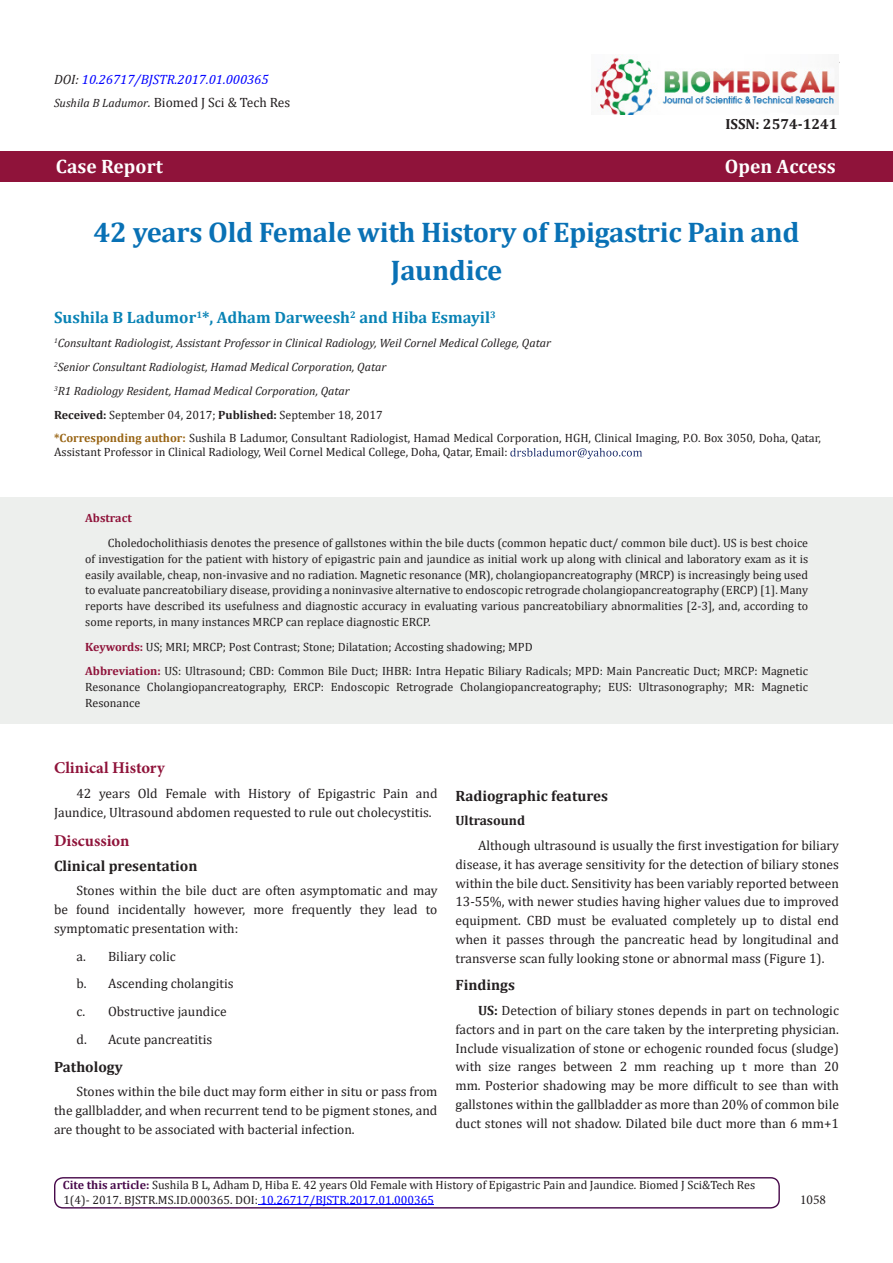
<style>
.page{position:relative;width:893px;height:1263px;background:#fff}
.page>*{position:absolute;margin:0;border:0;box-sizing:border-box;transform-origin:0 0}
.t1{font:700 28.5px/37.5px "Cambria";letter-spacing:-.01em;color:#0971b5;text-align:center}
.t2{font:700 19.5px "Cambria";color:#fff}
.t3{font:700 16.5px "Cambria";color:#0983b5}
.t4{font:700 16.5px "Minion Pro";color:#8f133a}
.t5{font:700 15px "Cambria";color:#231f20}
.t6{font:700 14.7px "Cambria";color:#231f20}
.t7{font:13.5px/18.8px "Cambria";color:#231f20;text-align:justify}
.t8{font:italic 13.5px "Cambria";color:#00f}
.t9{font:700 13.5px "Cambria";color:#231f20}
.t10{font:13.5px "Minion Pro";color:#231f20}
.t11{font:12px/15.8px "Cambria";color:#231f20;text-align:justify}
.t12{font:italic 12px "Cambria";color:#231f20}
.t13{font:700 12px "Cambria";color:#8f133a}
.s1{color:#231f20}
.s2{font-style:italic;font-size:12px}
.s3{font-style:italic}
.s4{font-weight:700}
.s5{font-weight:700;color:#996515}
.s6{font-weight:700;color:#8f133a}
.s7{font-weight:700;color:#480a4b}
.s8{color:#00f}
</style>
<div class="page">
<div style="left:0;top:152px;width:893px;height:30px;background:#8f133a"></div>
<svg style="left:510px;top:448px;width:132px;height:11px"></svg>
<img style="left:594px;top:54px;width:244px;height:60px">
<hr style="left:258px;top:1204px;width:176px;height:1px;background:#00f">
<div style="left:54px;top:1177px;width:726px;height:31px;border:1px solid #480a4b;border-radius:8px"></div>
<div style="left:0;top:497px;width:893px;height:227px;background:#edefed"></div>
<p class="t8" style="left:54px;top:70px;width:216px"><span class="s1">DOI:</span> 10.26717/BJSTR.2017.01.000365</p>
<p class="t7" style="left:54px;top:93px;width:238px"><span class="s2">Sushila B Ladumor</span><span class="s3">.</span> Biomed J Sci &amp; Tech Res</p>
<p class="t6" style="left:725px;top:114px;width:114px">ISSN: 2574-1241</p>
<p class="t2" style="left:56px;top:152px;width:108px">Case Report</p>
<p class="t2" style="left:725px;top:152px;width:112px">Open Access</p>
<p class="t1" style="left:94px;top:213px;width:707px">42 years Old Female with History of Epigastric Pain and<br>Jaundice</p>
<p class="t3" style="left:54px;top:306px;width:443px">Sushila B Ladumor<sup>1</sup>*, Adham Darweesh<sup>2</sup> and Hiba Esmayil<sup>3</sup></p>
<p class="t12" style="left:54px;top:335px;width:498px"><sup>1</sup>Consultant Radiologist, Assistant Professor in Clinical Radiology, Weil Cornel Medical College, Qatar</p>
<p class="t12" style="left:54px;top:359px;width:334px"><sup>2</sup>Senior Consultant Radiologist, Hamad Medical Corporation, Qatar</p>
<p class="t12" style="left:54px;top:383px;width:297px"><sup>3</sup>R1 Radiology Resident, Hamad Medical Corporation, Qatar</p>
<p class="t11" style="left:54px;top:407px;width:330px"><span class="s4">Received:</span> September 04, 2017; <span class="s4">Published:</span> September 18, 2017</p>
<p class="t11" style="left:54px;top:431px;width:768px;line-height:14.4px"><span class="s5">*Corresponding author:</span> Sushila B Ladumor, Consultant Radiologist, Hamad Medical Corporation, HGH, Clinical Imaging, P.O. Box 3050, Doha, Qatar,<br>Assistant Professor in Clinical Radiology, Weil Cornel Medical College, Doha, Qatar, Email:</p>
<p class="t13" style="left:85px;top:510px;width:48px">Abstract</p>
<p class="t11" style="left:85px;top:535px;width:724px;text-indent:23px">Choledocholithiasis denotes the presence of gallstones within the bile ducts (common hepatic duct/ common bile duct). US is best choice of investigation for the patient with history of epigastric pain and jaundice as initial work up along with clinical and laboratory exam as it is easily available, cheap, non-invasive and no radiation. Magnetic resonance (MR), cholangiopancreatography (MRCP) is increasingly being used to evaluate pancreatobiliary disease, providing a noninvasive alternative to endoscopic retrograde cholangiopancreatography (ERCP) [1]. Many reports have described its usefulness and diagnostic accuracy in evaluating various pancreatobiliary abnormalities [2-3], and, according to some reports, in many instances MRCP can replace diagnostic ERCP.</p>
<p class="t11" style="left:85px;top:639px;width:449px"><span class="s6">Keywords:</span> US; MRI; MRCP; Post Contrast; Stone; Dilatation; Accosting shadowing; MPD</p>
<p class="t11" style="left:85px;top:663px;width:724px"><span class="s6">Abbreviation:</span> US: Ultrasound; CBD: Common Bile Duct; IHBR: Intra Hepatic Biliary Radicals; MPD: Main Pancreatic Duct; MRCP: Magnetic Resonance Cholangiopancreatography, ERCP: Endoscopic Retrograde Cholangiopancreatography; EUS: Ultrasonography; MR: Magnetic Resonance</p>
<p class="t4" style="left:54px;top:756px;width:112px">Clinical History</p>
<p class="t7" style="left:54px;top:784px;width:385px;text-indent:22px">42 years Old Female with History of Epigastric Pain and<br>Jaundice, Ultrasound abdomen requested to rule out cholecystitis.</p>
<p class="t4" style="left:54px;top:829px;width:77px">Discussion</p>
<p class="t5" style="left:54px;top:855px;width:145px">Clinical presentation</p>
<p class="t7" style="left:54px;top:881px;width:385px;text-indent:22px">Stones within the bile duct are often asymptomatic and may be found incidentally however, more frequently they lead to symptomatic presentation with:</p>
<p class="t7" style="left:76px;top:947px;width:101px">a. Biliary colic</p>
<p class="t7" style="left:76px;top:974px;width:159px">b. Ascending cholangitis</p>
<p class="t7" style="left:76px;top:1002px;width:152px">c. Obstructive jaundice</p>
<p class="t7" style="left:76px;top:1030px;width:137px">d. Acute pancreatitis</p>
<p class="t5" style="left:54px;top:1056px;width:70px">Pathology</p>
<p class="t7" style="left:54px;top:1082px;width:385px;text-indent:22px">Stones within the bile duct may form either in situ or pass from the gallbladder, and when recurrent tend to be pigment stones, and are thought to be associated with bacterial infection.</p>
<p class="t5" style="left:455px;top:785px;width:154px">Radiographic features</p>
<p class="t9" style="left:455px;top:811px;width:71px">Ultrasound</p>
<p class="t7" style="left:455px;top:836px;width:385px;text-indent:22px">Although ultrasound is usually the first investigation for biliary disease, it has average sensitivity for the detection of biliary stones within the bile duct. Sensitivity has been variably reported between 13-55%, with newer studies having higher values due to improved equipment. CBD must be evaluated completely up to distal end when it passes through the pancreatic head by longitudinal and transverse scan fully looking stone or abnormal mass (Figure 1).</p>
<p class="t5" style="left:455px;top:975px;width:61px">Findings</p>
<p class="t7" style="left:455px;top:1001px;width:385px;text-indent:22px"><span class="s4">US:</span> Detection of biliary stones depends in part on technologic factors and in part on the care taken by the interpreting physician.<br>Include visualization of stone or echogenic rounded focus (sludge) with size ranges between 2 mm reaching up t more than 20 mm. Posterior shadowing may be more difficult to see than with gallstones within the gallbladder as more than 20% of common bile duct stones will not shadow. Dilated bile duct more than 6 mm+1</p>
<p class="t11" style="left:63px;top:1177px;width:694px"><span class="s7">Cite this article:</span> Sushila B L, Adham D, Hiba E. 42 years Old Female with History of Epigastric Pain and Jaundice. Biomed J Sci&amp;Tech Res</p>
<p class="t11" style="left:63px;top:1192px;width:372px">1(4)- 2017. BJSTR.MS.ID.000365. DOI: <span class="s8">10.26717/BJSTR.2017.01.000365</span></p>
<p class="t10" style="left:800px;top:1191px;width:27px">1058</p>
</div>
